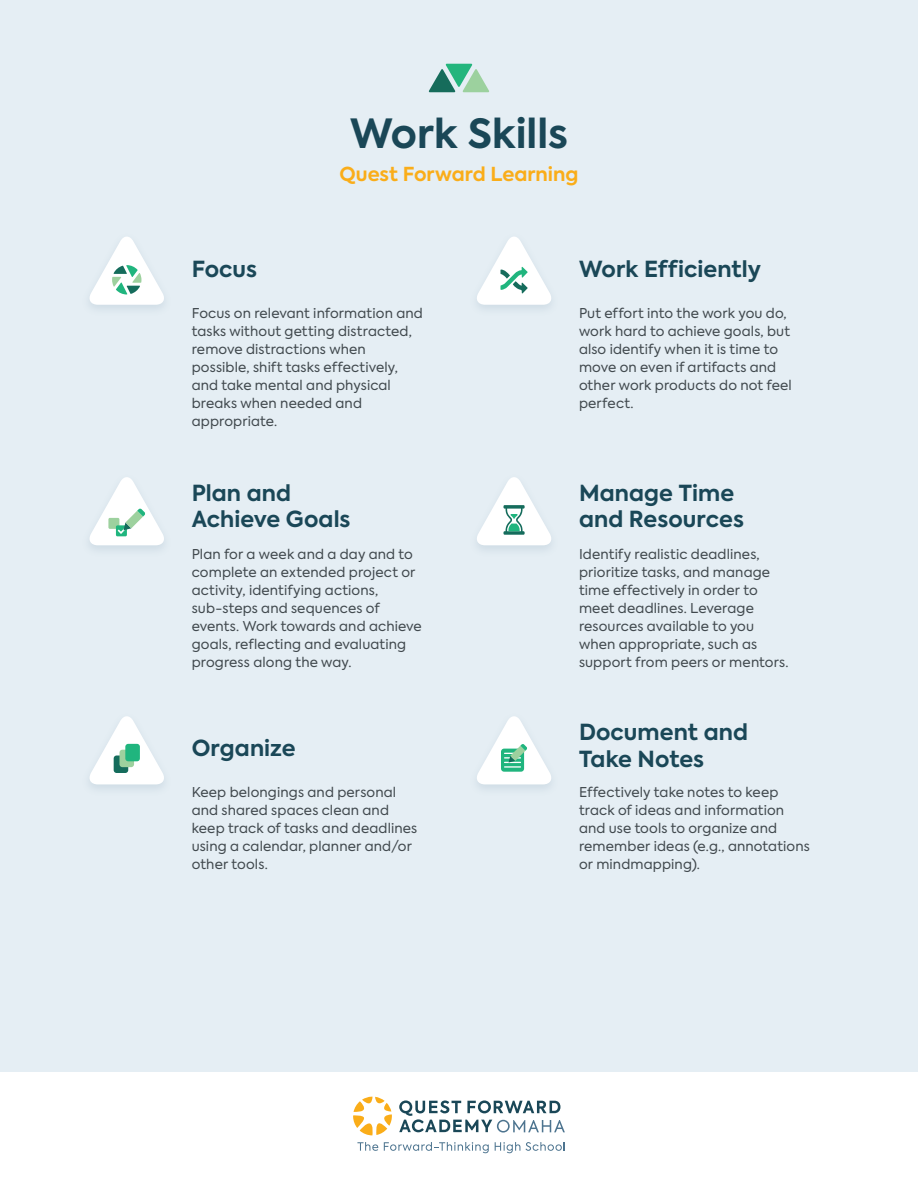
<style>
.page{position:relative;width:918px;height:1188px;background:#fff}
.page>*{position:absolute;margin:0;border:0;box-sizing:border-box;transform-origin:0 0}
.t1{font:700 40.05px "Axiforma";color:#1a4757}
.t2{font:700 22.05px/26.4px "Axiforma";letter-spacing:.005em;color:#1a4757}
.t3{font:700 19.2px "Axiforma";color:#faad19}
.t4{font:13.5px/18px "Axiforma";letter-spacing:.01em;color:#41494e}
</style>
<div class="page">
<div style="left:0;top:0;width:918px;height:1072px;background:#e5eef4"></div>
<svg style="left:353px;top:1097px;width:39px;height:38px"></svg>
<svg style="left:399px;top:1100px;width:166px;height:33px"></svg>
<svg style="left:357px;top:1142px;width:21px;height:9px"></svg>
<svg style="left:384px;top:1142px;width:105px;height:11px"></svg>
<svg style="left:495px;top:1142px;width:25px;height:11px"></svg>
<svg style="left:526px;top:1142px;width:39px;height:9px"></svg>
<div style="left:81px;top:232px;width:91px;height:86px;background:#4d748f;opacity:.15"></div>
<div style="left:468px;top:232px;width:92px;height:86px;background:#4d748f;opacity:.15"></div>
<div style="left:81px;top:473px;width:91px;height:85px;background:#4d748f;opacity:.15"></div>
<div style="left:468px;top:473px;width:92px;height:85px;background:#4d748f;opacity:.15"></div>
<div style="left:81px;top:712px;width:91px;height:85px;background:#4d748f;opacity:.15"></div>
<div style="left:468px;top:712px;width:92px;height:85px;background:#4d748f;opacity:.15"></div>
<svg style="left:429px;top:64px;width:60px;height:28px"></svg>
<svg style="left:87px;top:235px;width:79px;height:70px"></svg>
<svg style="left:475px;top:235px;width:78px;height:70px"></svg>
<svg style="left:87px;top:476px;width:79px;height:69px"></svg>
<svg style="left:475px;top:476px;width:78px;height:69px"></svg>
<svg style="left:87px;top:715px;width:79px;height:69px"></svg>
<svg style="left:475px;top:715px;width:78px;height:69px"></svg>
<p class="t1" style="left:350px;top:106px;width:219px">Work Skills</p>
<p class="t3" style="left:340px;top:160px;width:240px">Quest Forward Learning</p>
<p class="t2" style="left:579px;top:256px;width:184px">Work Efficiently</p>
<p class="t2" style="left:192px;top:256px;width:67px">Focus</p>
<p class="t4" style="left:192px;top:304px;width:233px">Focus on relevant information and tasks without getting distracted, remove distractions when possible, shift tasks effectively, and take mental and physical breaks when needed and appropriate.</p>
<p class="t4" style="left:579px;top:304px;width:214px">Put effort into the work you do, work hard to achieve goals, but also identify when it is time to move on even if artifacts and other work products do not feel perfect.</p>
<p class="t2" style="left:192px;top:480px;width:160px">Plan and<br>Achieve Goals</p>
<p class="t2" style="left:579px;top:480px;width:166px">Manage Time and Resources</p>
<p class="t4" style="left:192px;top:546px;width:232px">Plan for a week and a day and to complete an extended project or activity, identifying actions, sub-steps and sequences of events. Work towards and achieve goals, reflecting and evaluating progress along the way.</p>
<p class="t4" style="left:579px;top:546px;width:211px">Identify realistic deadlines, prioritize tasks, and manage time effectively in order to meet deadlines. Leverage resources available to you when appropriate, such as support from peers or mentors.</p>
<p class="t2" style="left:192px;top:735px;width:106px">Organize</p>
<p class="t2" style="left:579px;top:719px;width:171px">Document and<br>Take Notes</p>
<p class="t4" style="left:192px;top:783px;width:227px">Keep belongings and personal and shared spaces clean and keep track of tasks and deadlines using a calendar, planner and/or other tools.</p>
<p class="t4" style="left:579px;top:783px;width:232px">Effectively take notes to keep track of ideas and information and use tools to organize and remember ideas (e.g., annotations or mindmapping).</p>
</div>
